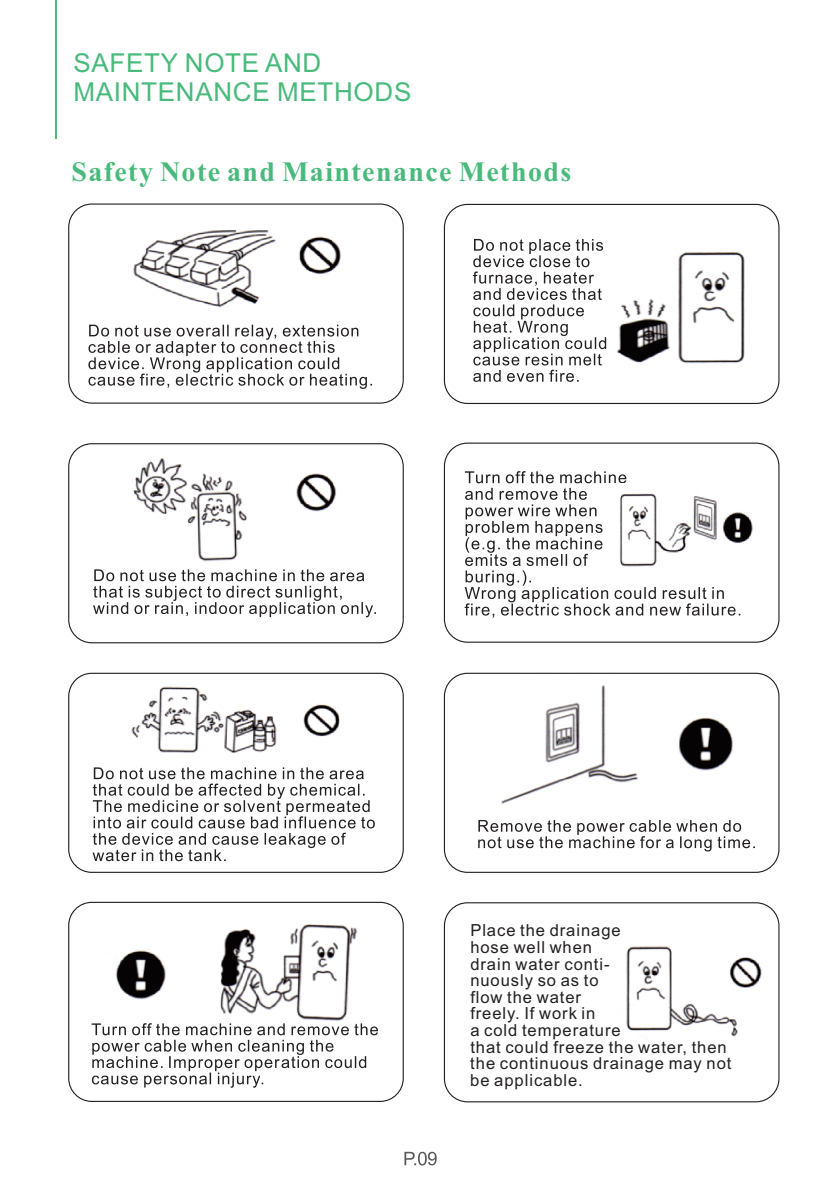
<style>
.page{position:relative;width:838px;height:1191px;background:#fff}
.page>*{position:absolute;margin:0;border:0;box-sizing:border-box;transform-origin:0 0}
.t1{font:700 28px "Times New Roman";letter-spacing:.05em;color:#49ba7c}
.t2{font:26px/29px "Arial";letter-spacing:.03em;color:#49ba7c}
.t3{font:16.6px/16.6px "Arial";letter-spacing:.055em;color:#231f20}
</style>
<div class="page">
<img style="left:116px;top:924px;width:242px;height:97px">
<div style="left:68px;top:901px;width:336px;height:200px;border:1px solid #231f20;border-radius:23px"></div>
<svg style="left:92px;top:1023px;width:286px;height:64px"></svg>
<svg style="left:465px;top:471px;width:275px;height:146px"></svg>
<hr style="left:55px;top:0;width:2px;height:139px;background:#49ba7c">
<svg style="left:404px;top:1151px;width:33px;height:13px"></svg>
<img style="left:133px;top:230px;width:208px;height:77px">
<div style="left:68px;top:203px;width:336px;height:200px;border:1px solid #231f20;border-radius:23px"></div>
<svg style="left:88px;top:324px;width:284px;height:65px"></svg>
<img style="left:606px;top:252px;width:139px;height:112px">
<svg style="left:473px;top:239px;width:133px;height:143px"></svg>
<div style="left:444px;top:204px;width:336px;height:200px;border:1px solid #231f20;border-radius:23px"></div>
<img style="left:131px;top:686px;width:209px;height:67px">
<svg style="left:93px;top:767px;width:282px;height:93px"></svg>
<div style="left:68px;top:672px;width:336px;height:200px;border:1px solid #231f20;border-radius:23px"></div>
<img style="left:131px;top:458px;width:205px;height:104px">
<svg style="left:93px;top:569px;width:283px;height:48px"></svg>
<div style="left:68px;top:443px;width:336px;height:200px;border:1px solid #231f20;border-radius:23px"></div>
<img style="left:501px;top:685px;width:232px;height:119px">
<svg style="left:478px;top:820px;width:277px;height:31px"></svg>
<div style="left:444px;top:672px;width:336px;height:200px;border:1px solid #231f20;border-radius:23px"></div>
<img style="left:605px;top:483px;width:148px;height:89px">
<div style="left:444px;top:442px;width:336px;height:200px;border:1px solid #231f20;border-radius:23px"></div>
<img style="left:626px;top:946px;width:136px;height:91px">
<div style="left:444px;top:901px;width:336px;height:200px;border:1px solid #231f20;border-radius:23px"></div>
<h2 class="t2" style="left:73px;top:51px;width:340px">SAFETY NOTE AND<br>MAINTENANCE METHODS</h2>
<h1 class="t1" style="left:71px;top:162px;width:501px">Safety Note and Maintenance Methods</h1>
<p class="t3" style="left:470px;top:923px;width:263px">Place the drainage<br>hose well when<br>drain water conti-<br>nuously so as to<br>flow the water<br>freely. If work in<br>a cold temperature<br>that could freeze the water, then the continuous drainage may not be applicable.</p>
</div>
